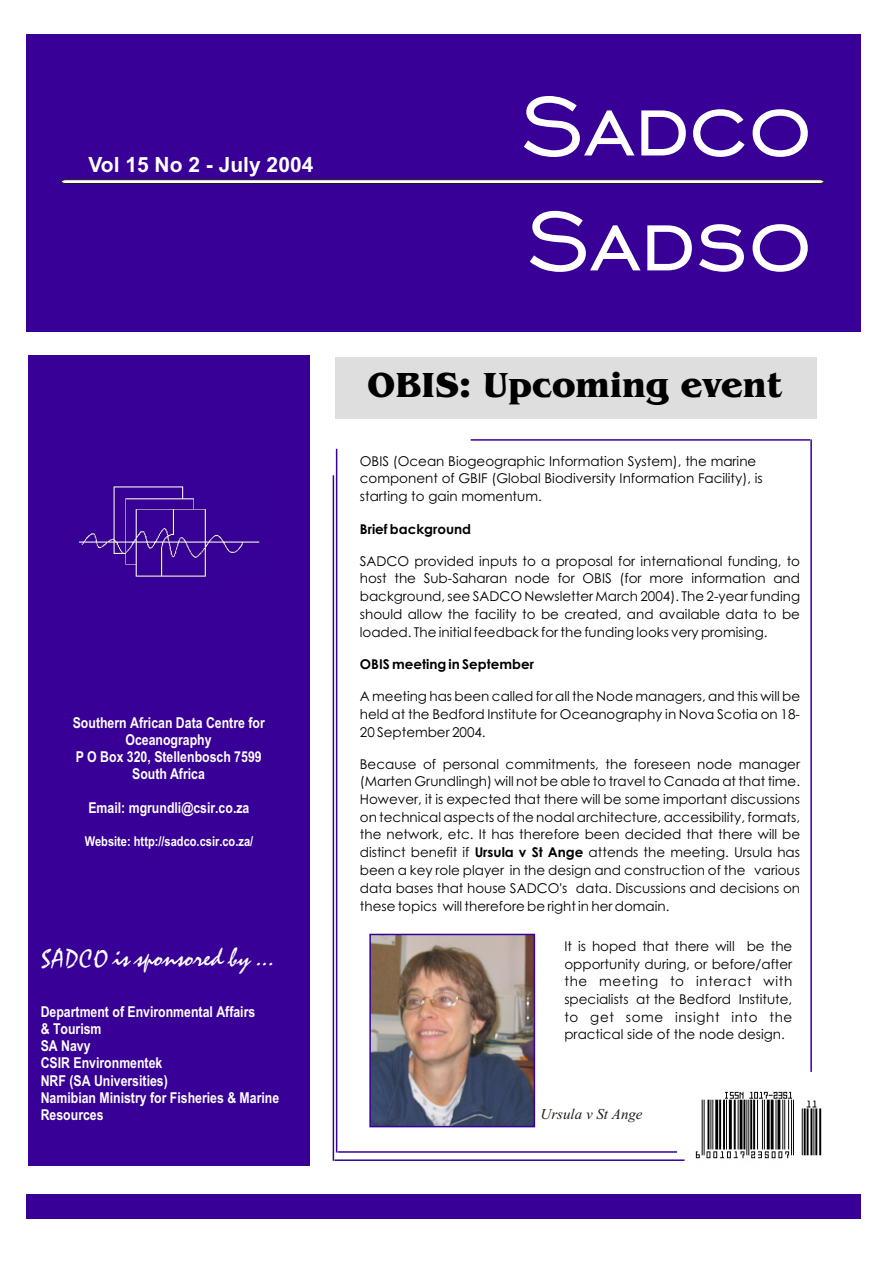
<style>
.page{position:relative;width:894px;height:1263px;background:#fff}
.page>*{position:absolute;margin:0;border:0;box-sizing:border-box;transform-origin:0 0}
.t1{font:108px/114.9px "Engravers Gothic BT";color:#fff}
.t2{font:700 36px "Benguiat Bk BT";color:#000}
.t3{font:25.5px "Staccato 222 BT";color:#fff}
.t4{font:700 21px "Arial";color:#fff}
.t5{font:700 15px/17.1px "Arial Narrow";color:#fff;text-align:center}
.t6{font:italic 15px "Times New Roman";color:#1f1a17}
.t7{font:13.5px/17.7px "Century Gothic";color:#000;text-align:justify}
.t8{font:700 13.5px "Century Gothic";color:#000}
.t9{font:700 13.5px "Arial Narrow";color:#fff}
.s1{font-weight:700}
</style>
<div class="page">
<div style="left:335px;top:357px;width:482px;height:62px;background:#dedede"></div>
<div style="left:26px;top:34px;width:835px;height:298px;background:#380096"></div>
<div style="left:29px;top:355px;width:281px;height:810px;background:#380096"></div>
<div style="left:27px;top:1194px;width:834px;height:24px;background:#380096"></div>
<svg style="left:61px;top:179px;width:763px;height:5px;background:#9f9b9e"></svg>
<img style="left:78px;top:486px;width:182px;height:92px">
<img style="left:695px;top:1091px;width:127px;height:68px">
<img style="left:372px;top:937px;width:160px;height:187px">
<div style="left:369px;top:934px;width:166px;height:193px;border:2px solid #380096"></div>
<hr style="left:338px;top:1151px;width:339px;height:2px;background:#380096">
<hr style="left:336px;top:449px;width:1px;height:704px;background:#380096">
<hr style="left:335px;top:1159px;width:350px;height:2px;background:#380096">
<hr style="left:333px;top:475px;width:1px;height:686px;background:#380096">
<hr style="left:471px;top:439px;width:339px;height:2px;background:#380096">
<hr style="left:810px;top:439px;width:2px;height:633px;background:#380096">
<h3 class="t4" style="left:88px;top:157px;width:226px">Vol 15 No 2 - July 2004</h3>
<p class="t5" style="left:73px;top:715px;width:194px">Southern African Data Centre for<br>Oceanography<br>P O Box 320, Stellenbosch 7599<br>South Africa</p>
<p class="t5" style="left:88px;top:801px;width:163px">Email: mgrundli@csir.co.za</p>
<p class="t9" style="left:85px;top:837px;width:170px">Website: http://sadco.csir.co.za/</p>
<h3 class="t3" style="left:41px;top:947px;width:236px">SADCO is sponsored by ...</h3>
<p class="t5" style="left:41px;top:1005px;width:240px;text-align:left">Department of Environmental Affairs<br>&amp; Tourism<br>SA Navy<br>CSIR Environmentek<br>NRF (SA Universities)<br>Namibian Ministry for Fisheries &amp; Marine<br>Resources</p>
<h1 class="t1" style="left:521px;top:70px;width:293px">Sadco<br>Sadso</h1>
<h2 class="t2" style="left:368px;top:369px;width:416px">OBIS: Upcoming event</h2>
<p class="t7" style="left:360px;top:453px;width:405px;text-align:left">OBIS (Ocean Biogeographic Information System), the marine component of GBIF (Global Biodiversity Information Facility), is starting to gain momentum.</p>
<p class="t8" style="left:360px;top:523px;width:113px">Brief background</p>
<p class="t7" style="left:360px;top:553px;width:442px">SADCO provided inputs to a proposal for international funding, to host the Sub-Saharan node for OBIS (for more information and background, see SADCO Newsletter March 2004). The 2-year funding should allow the facility to be created, and available data to be loaded. The initial feedback for the funding looks very promising.</p>
<p class="t8" style="left:360px;top:659px;width:176px">OBIS meeting in September</p>
<p class="t7" style="left:360px;top:689px;width:442px">A meeting has been called for all the Node managers, and this will be held at the Bedford Institute for Oceanography in Nova Scotia on 18- 20 September 2004.</p>
<p class="t7" style="left:360px;top:756px;width:442px">Because of personal commitments, the foreseen node manager (Marten Grundlingh) will not be able to travel to Canada at that time.<br>However, it is expected that there will be some important discussions on technical aspects of the nodal architecture, accessibility, formats, the network, etc. It has therefore been decided that there will be distinct benefit if <span class="s1">Ursula v St Ange</span> attends the meeting. Ursula has been a key role player in the design and construction of the various data bases that house SADCO's data. Discussions and decisions on these topics will therefore be right in her domain.</p>
<p class="t7" style="left:564px;top:938px;width:229px">It is hoped that there will be the opportunity during, or before/after the meeting to interact with specialists at the Bedford Institute, to get some insight into the practical side of the node design.</p>
<p class="t6" style="left:541px;top:1108px;width:104px">Ursula v St Ange</p>
</div>
